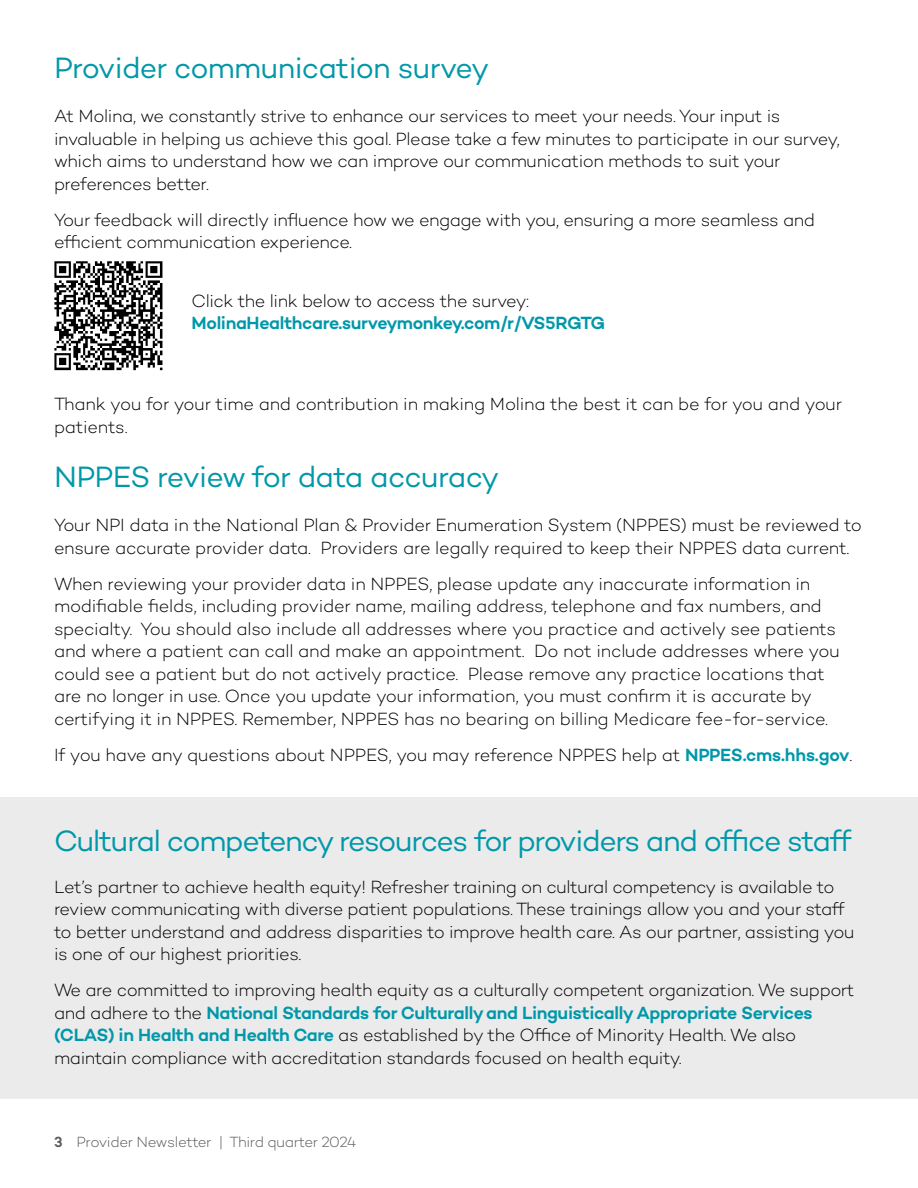
<style>
.page{position:relative;width:918px;height:1188px;background:#fff}
.page>*{position:absolute;margin:0;border:0;box-sizing:border-box;transform-origin:0 0}
.t1{font:30px "Campton";letter-spacing:-.04em;color:#0098a9}
.t2{font:300 18px/22.5px "Campton";letter-spacing:-.02em;color:#000}
.t3{font:600 18px "Campton";letter-spacing:-.02em;color:#0098a9}
.t4{font:300 15px "Campton";letter-spacing:-.03em;color:#58595b}
.s1{font-weight:600;color:#0098a9}
.s2{font-weight:600}
</style>
<div class="page">
<img style="left:54px;top:261px;width:109px;height:109px">
<div style="left:0;top:797px;width:918px;height:302px;background:#ebebec"></div>
<h2 class="t1" style="left:54px;top:49px;width:437px">Provider communication survey</h2>
<p class="t2" style="left:54px;top:105px;width:787px">At Molina, we constantly strive to enhance our services to meet your needs. Your input is invaluable in helping us achieve this goal. Please take a few minutes to participate in our survey, which aims to understand how we can improve our communication methods to suit your preferences better.</p>
<p class="t2" style="left:54px;top:208px;width:763px">Your feedback will directly influence how we engage with you, ensuring a more seamless and efficient communication experience.</p>
<p class="t2" style="left:192px;top:289px;width:339px">Click the link below to access the survey:</p>
<p class="t3" style="left:192px;top:312px;width:415px">MolinaHealthcare.surveymonkey.com/r/VS5RGTG</p>
<p class="t2" style="left:54px;top:393px;width:790px">Thank you for your time and contribution in making Molina the best it can be for you and your patients.</p>
<h2 class="t1" style="left:54px;top:458px;width:447px">NPPES review for data accuracy</h2>
<p class="t2" style="left:54px;top:514px;width:810px">Your NPI data in the National Plan &amp; Provider Enumeration System (NPPES) must be reviewed to ensure accurate provider data. Providers are legally required to keep their NPPES data current.</p>
<p class="t2" style="left:54px;top:572px;width:787px">When reviewing your provider data in NPPES, please update any inaccurate information in modifiable fields, including provider name, mailing address, telephone and fax numbers, and specialty. You should also include all addresses where you practice and actively see patients and where a patient can call and make an appointment. Do not include addresses where you could see a patient but do not actively practice. Please remove any practice locations that are no longer in use. Once you update your information, you must confirm it is accurate by certifying it in NPPES. Remember, NPPES has no bearing on billing Medicare fee-for-service.</p>
<p class="t2" style="left:54px;top:743px;width:800px">If you have any questions about NPPES, you may reference NPPES help at <span class="s1">NPPES.cms.hhs.gov</span>.</p>
<h2 class="t1" style="left:54px;top:822px;width:799px">Cultural competency resources for providers and office staff</h2>
<p class="t2" style="left:54px;top:875px;width:802px">Let’s partner to achieve health equity! Refresher training on cultural competency is available to review communicating with diverse patient populations. These trainings allow you and your staff to better understand and address disparities to improve health care. As our partner, assisting you is one of our highest priorities.</p>
<p class="t2" style="left:54px;top:979px;width:802px">We are committed to improving health equity as a culturally competent organization. We support and adhere to the <span class="s1">National Standards for Culturally and Linguistically Appropriate Services (CLAS) in Health and Health Care</span> as established by the Office of Minority Health. We also maintain compliance with accreditation standards focused on health equity.</p>
<p class="t4" style="left:54px;top:1132px;width:304px"><span class="s2">3</span> Provider Newsletter | Third quarter 2024</p>
</div>
